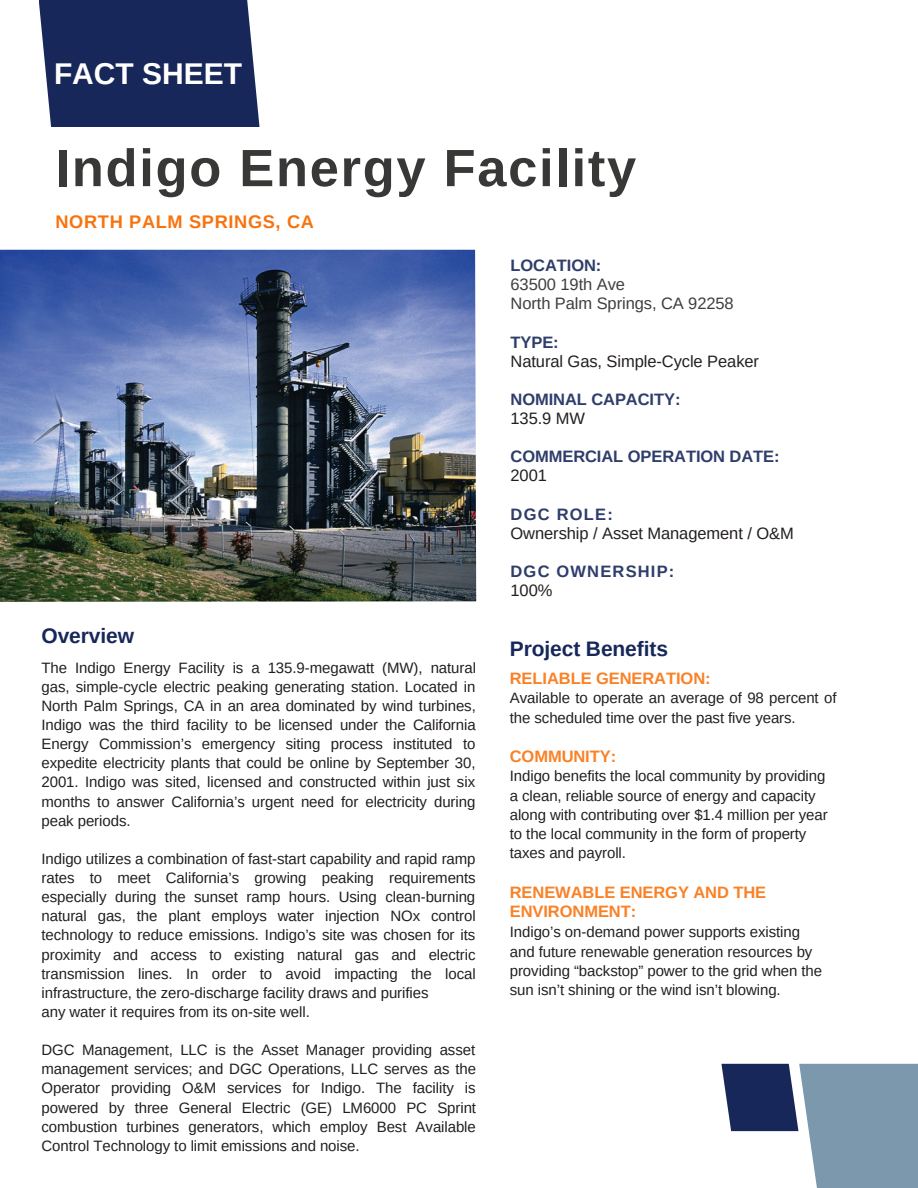
<style>
.page{position:relative;width:918px;height:1188px;background:#fff}
.page>*{position:absolute;margin:0;border:0;box-sizing:border-box;transform-origin:0 0}
.t1{font:700 52.5px "Arimo";letter-spacing:.035em;color:#383837}
.t2{font:700 30px "Arimo";color:#fff}
.t3{font:700 21px "Arimo";letter-spacing:-.005em;color:#172759}
.t4{font:700 18.3px "Arimo";letter-spacing:.035em;color:#f8730e}
.t5{font:16.5px "Arimo";letter-spacing:-.005em;color:#231f20}
.t6{font:700 16.5px/19.2px "Arimo";letter-spacing:-.005em;color:#f98126}
.t7{font:700 16.5px "Arimo";letter-spacing:-.005em;color:#2e3d6a}
.t8{font:16.5px "Arimo";letter-spacing:-.005em;color:#3f3e3f}
.t9{font:700 16.5px "Arimo";letter-spacing:.075em;color:#2e3d6a}
.t10{font:15px/19.2px "Arimo";letter-spacing:-.005em;color:#231f20;text-align:justify}
</style>
<div class="page">
<img style="left:0;top:250px;width:476px;height:352px">
<svg style="left:721px;top:1064px;width:197px;height:124px"></svg>
<div style="left:39px;top:0;width:221px;height:127px;background:#172759"></div>
<p class="t2" style="left:54px;top:56px;width:190px">FACT SHEET</p>
<p class="t1" style="left:56px;top:139px;width:582px">Indigo Energy Facility</p>
<p class="t4" style="left:56px;top:211px;width:260px">NORTH PALM SPRINGS, CA</p>
<p class="t3" style="left:41px;top:624px;width:94px">Overview</p>
<p class="t10" style="left:41px;top:658px;width:436px">The Indigo Energy Facility is a 135.9-megawatt (MW), natural gas, simple-cycle electric peaking generating station. Located in North Palm Springs, CA in an area dominated by wind turbines, Indigo was the third facility to be licensed under the California Energy Commission’s emergency siting process instituted to expedite electricity plants that could be online by September 30, 2001. Indigo was sited, licensed and constructed within just six months to answer California’s urgent need for electricity during peak periods.</p>
<p class="t10" style="left:41px;top:849px;width:436px">Indigo utilizes a combination of fast-start capability and rapid ramp rates to meet California’s growing peaking requirements especially during the sunset ramp hours. Using clean-burning natural gas, the plant employs water injection NOx control technology to reduce emissions. Indigo’s site was chosen for its proximity and access to existing natural gas and electric transmission lines. In order to avoid impacting the local infrastructure, the zero-discharge facility draws and purifies</p>
<p class="t10" style="left:41px;top:1002px;width:270px">any water it requires from its on-site well.</p>
<p class="t10" style="left:41px;top:1040px;width:436px">DGC Management, LLC is the Asset Manager providing asset management services; and DGC Operations, LLC serves as the Operator providing O&amp;M services for Indigo. The facility is powered by three General Electric (GE) LM6000 PC Sprint combustion turbines generators, which employ Best Available Control Technology to limit emissions and noise.</p>
<p class="t7" style="left:511px;top:256px;width:92px">LOCATION:</p>
<p class="t8" style="left:511px;top:275px;width:116px">63500 19th Ave</p>
<p class="t8" style="left:511px;top:294px;width:225px">North Palm Springs, CA 92258</p>
<p class="t7" style="left:511px;top:333px;width:50px">TYPE:</p>
<p class="t5" style="left:511px;top:352px;width:250px">Natural Gas, Simple-Cycle Peaker</p>
<p class="t7" style="left:511px;top:390px;width:171px">NOMINAL CAPACITY:</p>
<p class="t5" style="left:511px;top:409px;width:76px">135.9 MW</p>
<p class="t7" style="left:511px;top:447px;width:271px">COMMERCIAL OPERATION DATE:</p>
<p class="t5" style="left:511px;top:467px;width:38px">2001</p>
<p class="t7" style="left:511px;top:505px;width:104px">DGC ROLE:</p>
<p class="t5" style="left:511px;top:524px;width:285px">Ownership / Asset Management / O&amp;M</p>
<p class="t9" style="left:511px;top:562px;width:165px">DGC OWNERSHIP:</p>
<p class="t5" style="left:511px;top:581px;width:43px">100%</p>
<p class="t3" style="left:510px;top:637px;width:160px">Project Benefits</p>
<p class="t6" style="left:510px;top:669px;width:202px">RELIABLE GENERATION:</p>
<p class="t10" style="left:510px;top:689px;width:328px">Available to operate an average of 98 percent of the scheduled time over the past five years.</p>
<p class="t6" style="left:510px;top:747px;width:108px">COMMUNITY:</p>
<p class="t10" style="left:510px;top:767px;width:320px;text-align:left">Indigo benefits the local community by providing a clean, reliable source of energy and capacity along with contributing over $1.4 million per year to the local community in the form of property taxes and payroll.</p>
<p class="t6" style="left:510px;top:883px;width:258px">RENEWABLE ENERGY AND THE<br>ENVIRONMENT:</p>
<p class="t10" style="left:510px;top:923px;width:314px;text-align:left">Indigo’s on-demand power supports existing and future renewable generation resources by providing “backstop” power to the grid when the sun isn’t shining or the wind isn’t blowing.</p>
</div>
